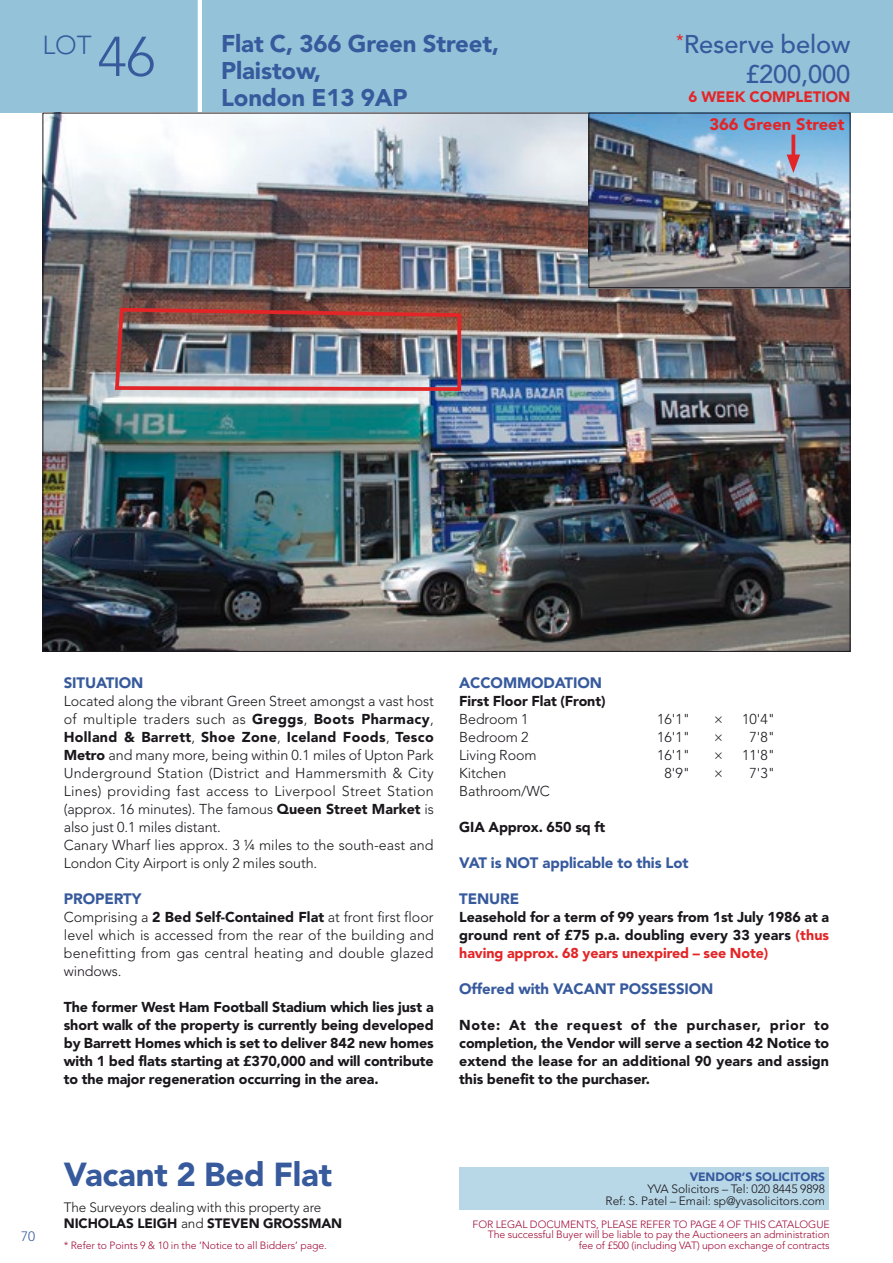
<style>
.page{position:relative;width:893px;height:1263px;background:#fff}
.page>*{position:absolute;margin:0;border:0;box-sizing:border-box;transform-origin:0 0}
.t1{font:900 33px "Avenir LT Std";letter-spacing:-.005em;color:#375a9d}
.t2{font:300 25.8px "Avenir LT Std";color:#375a9d}
.t3{font:500 25.5px/29.2px "Avenir LT Std";letter-spacing:-.005em;color:#375a9d;text-align:right}
.t4{font:900 24px/27px "Avenir LT Std";letter-spacing:-.005em;color:#375a9d}
.t5{font:900 16.5px "Avenir LT Std";color:#e32527}
.t6{font:900 15px "Avenir LT Std";letter-spacing:-.005em;color:#375a9d}
.t7{font:900 15px "Avenir LT Std";letter-spacing:-.005em;color:#e32527}
.t8{font:300 14.25px/18px "Avenir LT Std";color:#1a171c}
.t9{font:900 14.25px/18px "Avenir LT Std";letter-spacing:-.005em;color:#1a171c;text-align:justify}
.t10{font:300 13.5px/16.5px "Avenir LT Std";letter-spacing:-.005em;color:#1a171c}
.t11{font:300 13.5px "Avenir LT Std";color:#375a9d}
.t12{font:300 12px/12px "Avenir LT Std";letter-spacing:-.005em;color:#1a171c;text-align:right}
.t13{font:900 12px "Avenir LT Std";letter-spacing:-.005em;color:#375a9d}
.t14{font:300 10.5px/10.5px "Avenir LT Std";letter-spacing:-.005em;color:#a00e3b;text-align:right}
.s1{font-size:55.5px}
.s2{font-weight:900}
.s3{color:#e32527}
</style>
<div class="page">
<div style="left:0;top:0;width:893px;height:113px;background:#94c3d9"></div>
<hr style="left:198px;top:0;width:4px;height:113px;background:#fff">
<img style="left:45px;top:115px;width:803px;height:535px">
<div style="left:459px;top:1167px;width:370px;height:43px;background:#b8d7e7"></div>
<img style="left:590px;top:115px;width:258px;height:171px">
<div style="left:588px;top:113px;width:262px;height:175px;border:1px solid #1a171c"></div>
<img style="left:113px;top:306px;width:350px;height:87px">
<svg style="left:791px;top:135px;width:4px;height:20px"></svg>
<svg style="left:787px;top:155px;width:13px;height:18px"></svg>
<h2 class="t2" style="left:43px;top:30px;width:114px">LOT <span class="s1">46</span></h2>
<h3 class="t4" style="left:221px;top:30px;width:280px">Flat C, 366 Green Street,<br>Plaistow,<br>London E13 9AP</h3>
<h3 class="t3" style="left:676px;top:30px;width:176px"><sup>*</sup>Reserve below £200,000</h3>
<p class="t7" style="left:689px;top:88px;width:163px">6 WEEK COMPLEtION</p>
<p class="t5" style="left:709px;top:114px;width:137px">366 Green Street</p>
<p class="t6" style="left:64px;top:673px;width:81px">SItUAtION</p>
<p class="t8" style="left:64px;top:692px;width:372px">Located along the vibrant Green Street amongst a vast host of multiple traders such as <span class="s2">Greggs</span>, <span class="s2">Boots Pharmacy</span>, <span class="s2">holland &amp; Barrett</span>, <span class="s2">Shoe Zone</span>, <span class="s2">Iceland Foods</span>, <span class="s2">tesco Metro</span> and many more, being within 0.1 miles of Upton Park Underground Station (District and Hammersmith &amp; City Lines) providing fast access to Liverpool Street Station (approx. 16 minutes). The famous <span class="s2">Queen Street Market</span> is also just 0.1 miles distant.<br>Canary Wharf lies approx. 3 ¼ miles to the south-east and London City Airport is only 2 miles south.</p>
<p class="t6" style="left:64px;top:889px;width:79px">PROPERtY</p>
<p class="t8" style="left:64px;top:908px;width:372px;text-align:justify">Comprising a <span class="s2">2 Bed Self-Contained Flat</span> at front first floor level which is accessed from the rear of the building and benefitting from gas central heating and double glazed windows.</p>
<p class="t9" style="left:64px;top:998px;width:371px">the former West ham Football Stadium which lies just a short walk of the property is currently being developed by Barrett homes which is set to deliver 842 new homes with 1 bed flats starting at £370,000 and will contribute to the major regeneration occurring in the area.</p>
<p class="t6" style="left:459px;top:673px;width:144px">ACCOMMODAtION</p>
<p class="t9" style="left:459px;top:692px;width:148px">First Floor Flat (Front)</p>
<p class="t8" style="left:459px;top:710px;width:71px">Bedroom 1</p>
<p class="t8" style="left:657px;top:710px;width:35px">16'1"</p>
<p class="t8" style="left:714px;top:710px;width:11px">×</p>
<p class="t8" style="left:742px;top:710px;width:35px">10'4"</p>
<p class="t8" style="left:459px;top:728px;width:71px">Bedroom 2</p>
<p class="t8" style="left:657px;top:728px;width:35px">16'1"</p>
<p class="t8" style="left:714px;top:728px;width:11px">×</p>
<p class="t8" style="left:750px;top:728px;width:27px">7'8"</p>
<p class="t8" style="left:459px;top:746px;width:79px">Living Room</p>
<p class="t8" style="left:657px;top:746px;width:35px">16'1"</p>
<p class="t8" style="left:714px;top:746px;width:11px">×</p>
<p class="t8" style="left:742px;top:746px;width:35px">11'8"</p>
<p class="t8" style="left:459px;top:764px;width:49px">Kitchen</p>
<p class="t8" style="left:664px;top:764px;width:27px">8'9"</p>
<p class="t8" style="left:714px;top:764px;width:11px">×</p>
<p class="t8" style="left:750px;top:764px;width:27px">7'3"</p>
<p class="t8" style="left:459px;top:782px;width:92px">Bathroom/WC</p>
<p class="t9" style="left:459px;top:818px;width:148px">GIA Approx. 650 sq ft</p>
<p class="t6" style="left:459px;top:853px;width:231px">VAt is NOt applicable to this Lot</p>
<p class="t6" style="left:459px;top:889px;width:62px">tENURE</p>
<p class="t9" style="left:459px;top:908px;width:371px">Leasehold for a term of 99 years from 1st july 1986 at a ground rent of £75 p.a. doubling every 33 years <span class="s3">(thus having approx. 68 years unexpired – see Note)</span></p>
<p class="t6" style="left:459px;top:979px;width:256px">Offered with VACANt POSSESSION</p>
<p class="t9" style="left:459px;top:1016px;width:371px">Note: At the request of the purchaser, prior to completion, the Vendor will serve a section 42 Notice to extend the lease for an additional 90 years and assign this benefit to the purchaser.</p>
<p class="t11" style="left:21px;top:1229px;width:15px">70</p>
<h1 class="t1" style="left:64px;top:1154px;width:270px">Vacant 2 Bed Flat</h1>
<p class="t13" style="left:690px;top:1169px;width:137px">VENDOR’S SOLICItORS</p>
<p class="t12" style="left:606px;top:1182px;width:221px">YVA Solicitors – Tel: 020 8445 9898<br>Ref: S. Patel – Email: sp@yvasolicitors.com</p>
<p class="t10" style="left:64px;top:1199px;width:280px">The Surveyors dealing with this property are<br><span class="s2">NIChOLAS LEIGh</span> and <span class="s2">StEVEN GROSSMAN</span></p>
<p class="t14" style="left:473px;top:1219px;width:359px">FOR LEGAL DOCUMENTS, PLEASE REFER TO PAGE 4 OF THIS CATALOGUE<br>The successful Buyer will be liable to pay the Auctioneers an administration fee of £500 (including VAT) upon exchange of contracts</p>
<p class="t14" style="left:64px;top:1240px;width:265px">* Refer to Points 9 &amp; 10 in the ‘Notice to all Bidders’ page.</p>
</div>
